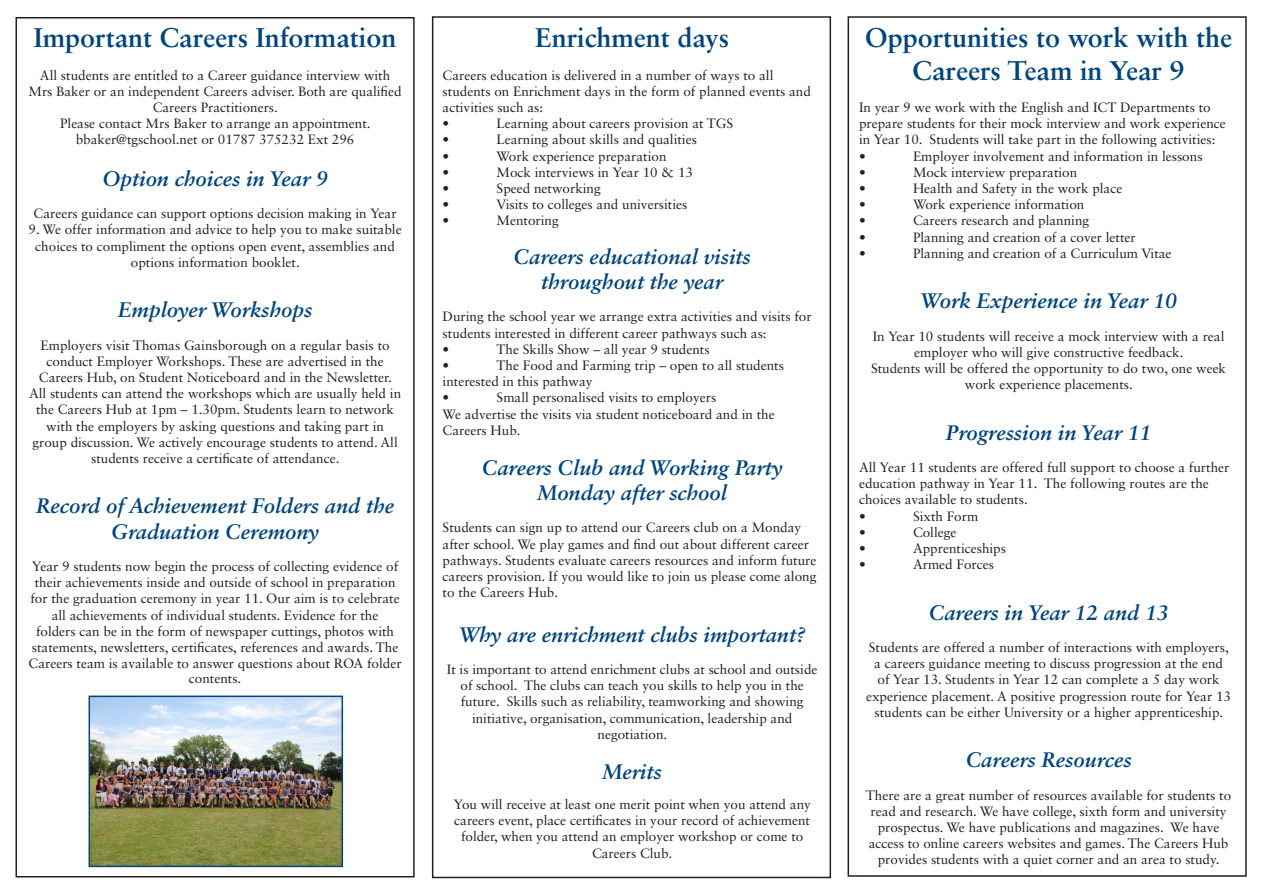
<style>
.page{position:relative;width:1263px;height:893px;background:#fff}
.page>*{position:absolute;margin:0;border:0;box-sizing:border-box;transform-origin:0 0}
.t1{font:700 27px/32.4px "Sabon LT Std";color:#00447b;text-align:center}
.t2{font:italic 700 21px/25.2px "Sabon LT Std";color:#00447b;text-align:center}
.t3{font:13.5px/16.2px "Sabon LT Std";color:#231f20;text-align:center}
</style>
<div class="page">
<div style="left:16px;top:17px;width:399px;height:860px;border:2px solid #231f20"></div>
<div style="left:432px;top:16px;width:399px;height:862px;border:2px solid #231f20"></div>
<div style="left:847px;top:16px;width:400px;height:861px;border:2px solid #231f20"></div>
<img style="left:92px;top:699px;width:248px;height:165px">
<div style="left:89px;top:696px;width:254px;height:171px;border:2px solid #00447b"></div>
<p class="t1" style="left:34px;top:21px;width:364px">Important Careers Information</p>
<p class="t3" style="left:29px;top:67px;width:375px">All students are entitled to a Career guidance interview with<br>Mrs Baker or an independent Careers adviser. Both are qualified<br>Careers Practitioners.</p>
<p class="t3" style="left:60px;top:115px;width:312px">Please contact Mrs Baker to arrange an appointment.</p>
<p class="t3" style="left:76px;top:131px;width:280px">bbaker@tgschool.net or 01787 375232 Ext 296</p>
<p class="t2" style="left:102px;top:166px;width:227px">Option choices in Year 9</p>
<p class="t3" style="left:34px;top:205px;width:364px">Careers guidance can support options decision making in Year</p>
<p class="t3" style="left:29px;top:221px;width:375px">9. We offer information and advice to help you to make suitable choices to compliment the options open event, assemblies and options information booklet.</p>
<p class="t2" style="left:118px;top:297px;width:196px">Employer Workshops</p>
<p class="t3" style="left:29px;top:337px;width:374px">Employers visit Thomas Gainsborough on a regular basis to conduct Employer Workshops. These are advertised in the Careers Hub, on Student Noticeboard and in the Newsletter.<br>All students can attend the workshops which are usually held in the Careers Hub at 1pm – 1.30pm. Students learn to network with the employers by asking questions and taking part in group discussion. We actively encourage students to attend. All students receive a certificate of attendance.</p>
<p class="t2" style="left:36px;top:493px;width:359px">Record of Achievement Folders and the<br>Graduation Ceremony</p>
<p class="t3" style="left:29px;top:558px;width:374px">Year 9 students now begin the process of collecting evidence of their achievements inside and outside of school in preparation for the graduation ceremony in year 11. Our aim is to celebrate all achievements of individual students. Evidence for the<br>folders can be in the form of newspaper cuttings, photos with statements, newsletters, certificates, references and awards. The Careers team is available to answer questions about ROA folder</p>
<p class="t3" style="left:189px;top:670px;width:54px">contents.</p>
<p class="t1" style="left:535px;top:21px;width:196px">Enrichment days</p>
<p class="t3" style="left:443px;top:67px;width:370px;text-align:left">Careers education is delivered in a number of ways to all students on Enrichment days in the form of planned events and activities such as:</p>
<p class="t3" style="left:443px;top:115px;width:8px">•</p>
<p class="t3" style="left:497px;top:115px;width:238px">Learning about careers provision at TGS</p>
<p class="t3" style="left:443px;top:131px;width:8px">•</p>
<p class="t3" style="left:497px;top:131px;width:202px">Learning about skills and qualities</p>
<p class="t3" style="left:443px;top:148px;width:8px">•</p>
<p class="t3" style="left:497px;top:148px;width:171px">Work experience preparation</p>
<p class="t3" style="left:443px;top:164px;width:8px">•</p>
<p class="t3" style="left:497px;top:164px;width:198px">Mock interviews in Year 10 &amp; 13</p>
<p class="t3" style="left:443px;top:180px;width:8px">•</p>
<p class="t3" style="left:497px;top:180px;width:106px">Speed networking</p>
<p class="t3" style="left:443px;top:196px;width:8px">•</p>
<p class="t3" style="left:497px;top:196px;width:192px">Visits to colleges and universities</p>
<p class="t3" style="left:443px;top:212px;width:8px">•</p>
<p class="t3" style="left:497px;top:212px;width:64px">Mentoring</p>
<p class="t2" style="left:514px;top:244px;width:239px">Careers educational visits</p>
<p class="t2" style="left:541px;top:269px;width:183px">throughout the year</p>
<p class="t3" style="left:443px;top:308px;width:371px;text-align:left">During the school year we arrange extra activities and visits for students interested in different career pathways such as:</p>
<p class="t3" style="left:443px;top:341px;width:8px">•</p>
<p class="t3" style="left:497px;top:341px;width:215px">The Skills Show – all year 9 students</p>
<p class="t3" style="left:443px;top:357px;width:8px">•</p>
<p class="t3" style="left:443px;top:357px;width:343px;text-align:left;text-indent:54px">The Food and Farming trip – open to all students interested in this pathway</p>
<p class="t3" style="left:443px;top:389px;width:8px">•</p>
<p class="t3" style="left:497px;top:389px;width:221px">Small personalised visits to employers</p>
<p class="t3" style="left:443px;top:406px;width:334px;text-align:left">We advertise the visits via student noticeboard and in the<br>Careers Hub.</p>
<p class="t2" style="left:482px;top:455px;width:302px">Careers Club and Working Party</p>
<p class="t2" style="left:537px;top:480px;width:191px">Monday after school</p>
<p class="t3" style="left:443px;top:519px;width:375px;text-align:left">Students can sign up to attend our Careers club on a Monday after school. We play games and find out about different career pathways. Students evaluate careers resources and inform future careers provision. If you would like to join us please come along to the Careers Hub.</p>
<p class="t2" style="left:459px;top:621px;width:348px">Why are enrichment clubs important?</p>
<p class="t3" style="left:447px;top:661px;width:372px">It is important to attend enrichment clubs at school and outside of school. The clubs can teach you skills to help you in the future. Skills such as reliability, teamworking and showing initiative, organisation, communication, leadership and negotiation.</p>
<p class="t2" style="left:603px;top:759px;width:61px">Merits</p>
<p class="t3" style="left:453px;top:796px;width:359px">You will receive at least one merit point when you attend any careers event, place certificates in your record of achievement folder, when you attend an employer workshop or come to Careers Club.</p>
<p class="t1" style="left:865px;top:21px;width:368px">Opportunities to work with the<br>Careers Team in Year 9</p>
<p class="t3" style="left:859px;top:99px;width:368px;text-align:left">In year 9 we work with the English and ICT Departments to prepare students for their mock interview and work experience in Year 10. Students will take part in the following activities:</p>
<p class="t3" style="left:859px;top:148px;width:8px">•</p>
<p class="t3" style="left:913px;top:148px;width:291px">Employer involvement and information in lessons</p>
<p class="t3" style="left:859px;top:164px;width:8px">•</p>
<p class="t3" style="left:913px;top:164px;width:166px">Mock interview preparation</p>
<p class="t3" style="left:859px;top:180px;width:8px">•</p>
<p class="t3" style="left:913px;top:180px;width:211px">Health and Safety in the work place</p>
<p class="t3" style="left:859px;top:196px;width:8px">•</p>
<p class="t3" style="left:913px;top:196px;width:173px">Work experience information</p>
<p class="t3" style="left:859px;top:212px;width:8px">•</p>
<p class="t3" style="left:913px;top:212px;width:178px">Careers research and planning</p>
<p class="t3" style="left:859px;top:229px;width:8px">•</p>
<p class="t3" style="left:913px;top:229px;width:224px">Planning and creation of a cover letter</p>
<p class="t3" style="left:859px;top:245px;width:8px">•</p>
<p class="t3" style="left:913px;top:245px;width:260px">Planning and creation of a Curriculum Vitae</p>
<p class="t2" style="left:920px;top:288px;width:258px">Work Experience in Year 10</p>
<p class="t3" style="left:873px;top:328px;width:353px">In Year 10 students will receive a mock interview with a real employer who will give constructive feedback.</p>
<p class="t3" style="left:871px;top:360px;width:357px">Students will be offered the opportunity to do two, one week work experience placements.</p>
<p class="t2" style="left:946px;top:419px;width:207px">Progression in Year 11</p>
<p class="t3" style="left:859px;top:459px;width:372px;text-align:left">All Year 11 students are offered full support to choose a further education pathway in Year 11. The following routes are the choices available to students.</p>
<p class="t3" style="left:859px;top:508px;width:8px">•</p>
<p class="t3" style="left:913px;top:508px;width:67px">Sixth Form</p>
<p class="t3" style="left:859px;top:524px;width:8px">•</p>
<p class="t3" style="left:913px;top:524px;width:45px">College</p>
<p class="t3" style="left:859px;top:540px;width:8px">•</p>
<p class="t3" style="left:913px;top:540px;width:95px">Apprenticeships</p>
<p class="t3" style="left:859px;top:556px;width:8px">•</p>
<p class="t3" style="left:913px;top:556px;width:82px">Armed Forces</p>
<p class="t2" style="left:929px;top:599px;width:241px">Careers in Year 12 and 13</p>
<p class="t3" style="left:866px;top:639px;width:366px">Students are offered a number of interactions with employers, a careers guidance meeting to discuss progression at the end<br>of Year 13. Students in Year 12 can complete a 5 day work experience placement. A positive progression route for Year 13 students can be either University or a higher apprenticeship.</p>
<p class="t2" style="left:966px;top:747px;width:167px">Careers Resources</p>
<p class="t3" style="left:866px;top:787px;width:367px">There are a great number of resources available for students to read and research. We have college, sixth form and university prospectus. We have publications and magazines. We have access to online careers websites and games. The Careers Hub provides students with a quiet corner and an area to study.</p>
</div>
